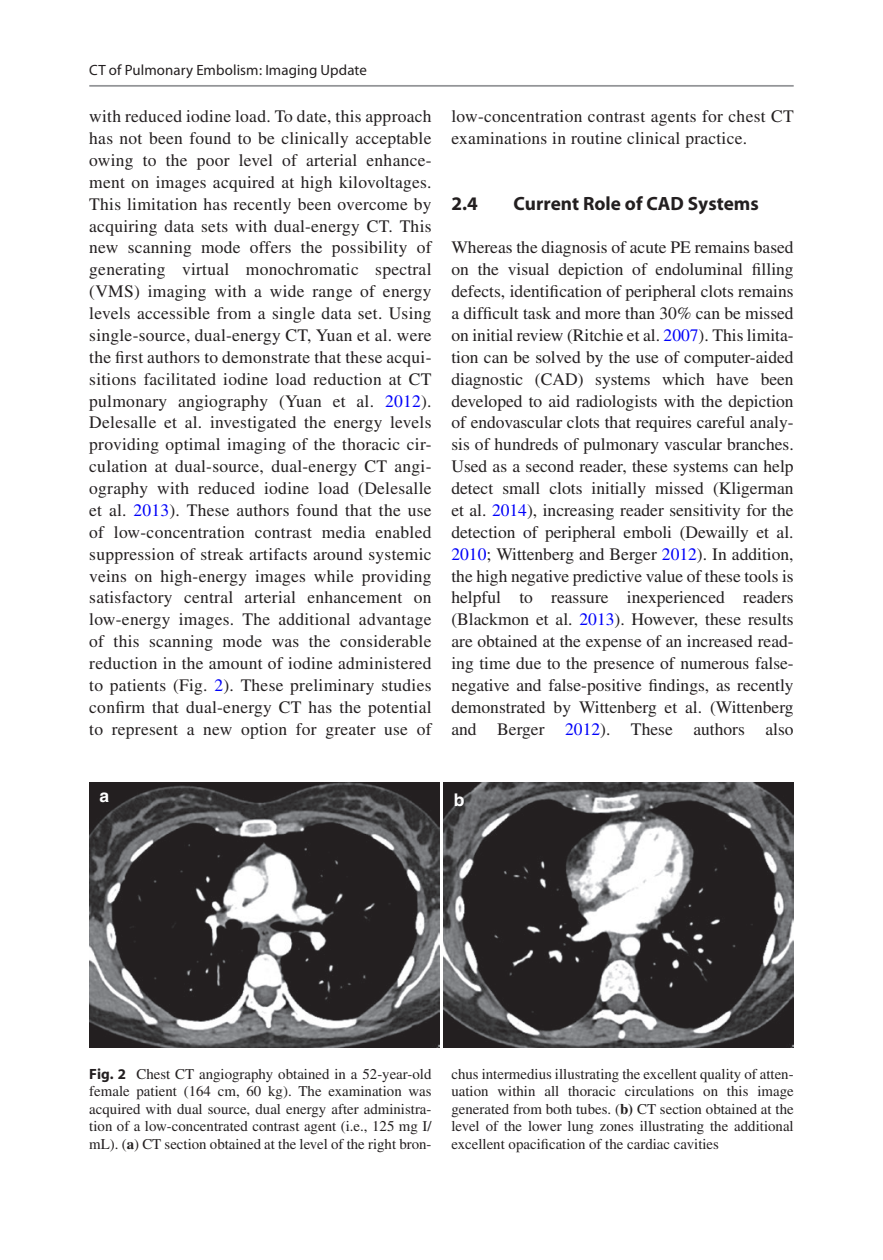
<style>
.page{position:relative;width:883px;height:1260px;background:#fff}
.page>*{position:absolute;margin:0;border:0;box-sizing:border-box;transform-origin:0 0}
.t1{font:700 19.25px "Myriad";color:#231f20}
.t2{font:17.5px/21.9px "Times";letter-spacing:.015em;color:#231f20;text-align:justify}
.t3{font:700 17.5px "Helvetica";color:#fff}
.t4{font:14.88px/17.5px "Times";color:#231f20;text-align:justify}
.t5{font:14.88px "Myriad";letter-spacing:.005em;color:#231f20}
.s1{color:#0000fa}
.s2{font-family:"Myriad";font-weight:700}
.s3{font-weight:700}
</style>
<div class="page">
<img style="left:89px;top:782px;width:350px;height:266px">
<img style="left:444px;top:782px;width:349px;height:266px">
<hr style="left:89px;top:85px;width:705px;height:2px;background:#939598">
<p class="t5" style="left:89px;top:63px;width:279px">CT of Pulmonary Embolism: Imaging Update</p>
<p class="t2" style="left:89px;top:105px;width:344px">with reduced iodine load. To date, this approach has not been found to be clinically acceptable owing to the poor level of arterial enhance&shy;ment on images acquired at high kilovoltages.<br>This limitation has recently been overcome by acquiring data sets with dual-energy CT. This new scanning mode offers the possibility of generating virtual monochromatic spectral (VMS) imaging with a wide range of energy levels accessible from a single data set. Using single-source, dual-energy CT, Yuan et al. were the first authors to demonstrate that these acqui&shy;sitions facilitated iodine load reduction at CT pulmonary angiography (Yuan et al. <span class="s1">2012</span>).<br>Delesalle et al. investigated the energy levels providing optimal imaging of the thoracic cir&shy;culation at dual-source, dual-energy CT angi&shy;ography with reduced iodine load (Delesalle et al. <span class="s1">2013</span>). These authors found that the use of low-concentration contrast media enabled suppression of streak artifacts around systemic veins on high-energy images while providing satisfactory central arterial enhancement on low-energy images. The additional advantage of this scanning mode was the considerable reduction in the amount of iodine administered to patients (Fig. <span class="s1">2</span>). These preliminary studies confirm that dual-energy CT has the potential to represent a new option for greater use of</p>
<p class="t2" style="left:451px;top:105px;width:344px">low-concentration contrast agents for chest CT examinations in routine clinical practice.</p>
<p class="t1" style="left:451px;top:193px;width:28px">2.4</p>
<p class="t1" style="left:513px;top:193px;width:247px">Current Role of CAD Systems</p>
<p class="t2" style="left:451px;top:237px;width:344px">Whereas the diagnosis of acute PE remains based on the visual depiction of endoluminal filling defects, identification of peripheral clots remains a difficult task and more than 30% can be missed on initial review (Ritchie et al. <span class="s1">2007</span>). This limita&shy;tion can be solved by the use of computer-aided diagnostic (CAD) systems which have been developed to aid radiologists with the depiction of endovascular clots that requires careful analy&shy;sis of hundreds of pulmonary vascular branches.<br>Used as a second reader, these systems can help detect small clots initially missed (Kligerman et al. <span class="s1">2014</span>), increasing reader sensitivity for the detection of peripheral emboli (Dewailly et al.<br><span class="s1">2010</span>; Wittenberg and Berger <span class="s1">2012</span>). In addition, the high negative predictive value of these tools is helpful to reassure inexperienced readers (Blackmon et al. <span class="s1">2013</span>). However, these results are obtained at the expense of an increased read&shy;ing time due to the presence of numerous false&shy;negative and false-positive findings, as recently demonstrated by Wittenberg et al. (Wittenberg and Berger <span class="s1">2012</span>). These authors also</p>
<p class="t3" style="left:99px;top:785px;width:11px">a</p>
<p class="t3" style="left:454px;top:789px;width:12px">b</p>
<p class="t4" style="left:89px;top:1065px;width:344px"><span class="s2">Fig. 2</span> Chest CT angiography obtained in a 52-year-old female patient (164 cm, 60 kg). The examination was acquired with dual source, dual energy after administra&shy;tion of a low-concentrated contrast agent (i.e., 125 mg I/ mL). (<span class="s3">a</span>) CT section obtained at the level of the right bron-</p>
<p class="t4" style="left:451px;top:1065px;width:344px">chus intermedius illustrating the excellent quality of atten&shy;uation within all thoracic circulations on this image generated from both tubes. (<span class="s3">b)</span> CT section obtained at the level of the lower lung zones illustrating the additional excellent opacification of the cardiac cavities</p>
</div>
